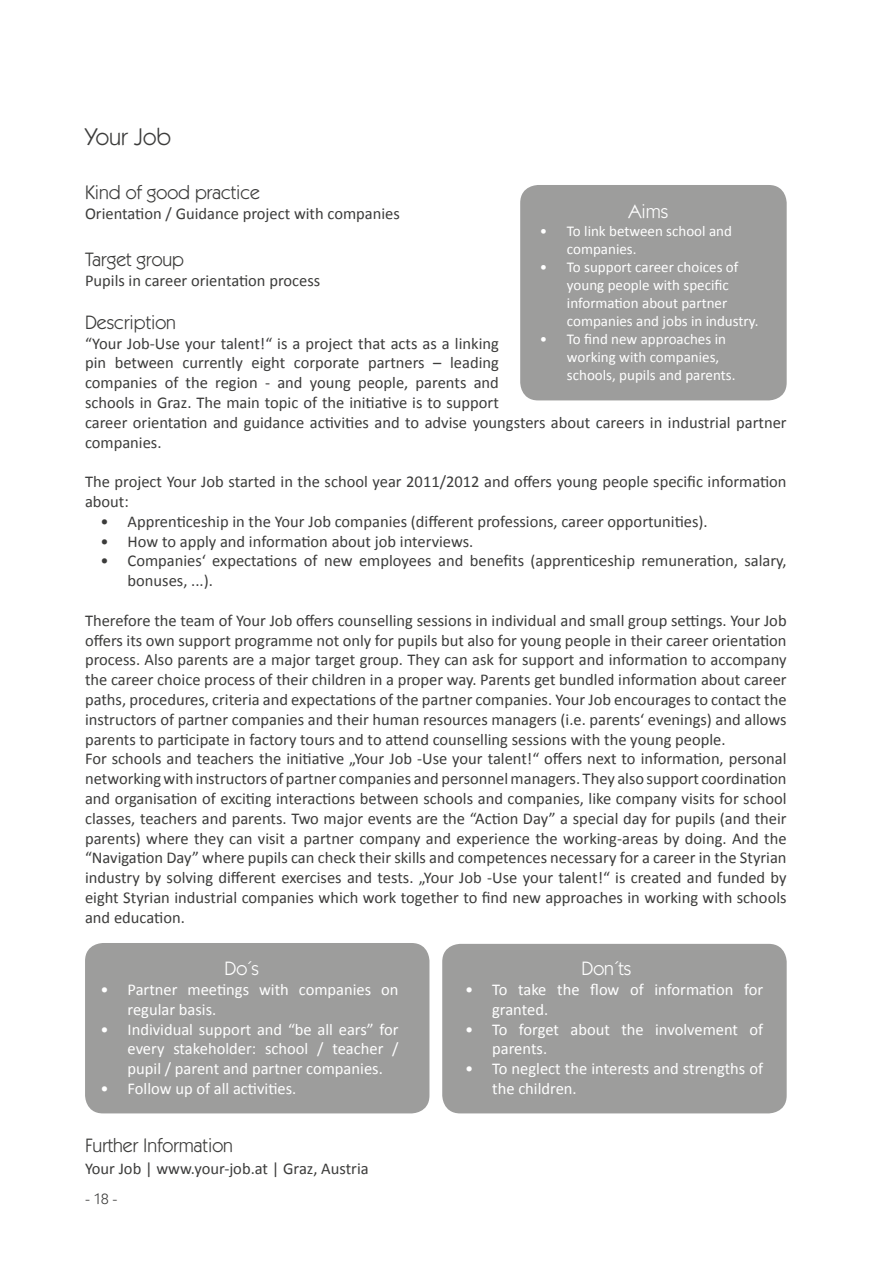
<style>
.page{position:relative;width:893px;height:1263px;background:#fff}
.page>*{position:absolute;margin:0;border:0;box-sizing:border-box;transform-origin:0 0}
.t1{font:24px "ITC Kabel Std";color:#3c3c3b}
.t2{font:19.5px "ITC Kabel Std";color:#3c3c3b}
.t3{font:19.5px "ITC Kabel Std";color:#fff}
.t4{font:16.5px/19.8px "Calibri";color:#3c3c3b}
.t5{font:16.5px/19.8px "Calibri";color:#fff}
.t6{font:15px/18px "Calibri";color:#fff}
.t7{font:15px "ITC Kabel Std";color:#3c3c3b}
</style>
<div class="page">
<div style="left:442px;top:944px;width:345px;height:169px;background:#9d9d9c;border-radius:18px"></div>
<div style="left:85px;top:943px;width:344px;height:170px;background:#9d9d9c;border-radius:18px"></div>
<div style="left:520px;top:185px;width:267px;height:215px;background:#9d9d9c;border-radius:18px"></div>
<h1 class="t1" style="left:85px;top:123px;width:88px">Your Job</h1>
<p class="t2" style="left:85px;top:181px;width:176px">Kind of good practice</p>
<p class="t4" style="left:85px;top:204px;width:316px">Orientation / Guidance project with companies</p>
<p class="t2" style="left:85px;top:248px;width:101px">Target group</p>
<p class="t4" style="left:85px;top:270px;width:237px">Pupils in career orientation process</p>
<p class="t2" style="left:85px;top:311px;width:93px">Description</p>
<p class="t4" style="left:85px;top:333px;width:703px">“Your Job-Use your talent!“ is a project that acts as a linking<br>pin between currently eight corporate partners – leading<br>companies of the region - and young people, parents and<br>schools in Graz. The main topic of the initiative is to support<br>career orientation and guidance activities and to advise youngsters about careers in industrial partner companies.</p>
<p class="t4" style="left:85px;top:472px;width:703px">The project Your Job started in the school year 2011/2012 and offers young people specific information about:</p>
<p class="t4" style="left:101px;top:511px;width:609px">• Apprenticeship in the Your Job companies (different professions, career opportunities).</p>
<p class="t4" style="left:101px;top:531px;width:374px">• How to apply and information about job interviews.</p>
<p class="t4" style="left:128px;top:551px;width:661px;text-indent:-27px">• Companies‘ expectations of new employees and benefits (apprenticeship remuneration, salary, bonuses, ...).</p>
<p class="t4" style="left:85px;top:610px;width:703px">Therefore the team of Your Job offers counselling sessions in individual and small group settings. Your Job offers its own support programme not only for pupils but also for young people in their career orientation process. Also parents are a major target group. They can ask for support and information to accompany the career choice process of their children in a proper way. Parents get bundled information about career paths, procedures, criteria and expectations of the partner companies. Your Job encourages to contact the instructors of partner companies and their human resources managers (i.e. parents‘ evenings) and allows parents to participate in factory tours and to attend counselling sessions with the young people.<br>For schools and teachers the initiative „Your Job -Use your talent!“ offers next to information, personal networking with instructors of partner companies and personnel managers. They also support coordination and organisation of exciting interactions between schools and companies, like company visits for school classes, teachers and parents. Two major events are the “Action Day” a special day for pupils (and their parents) where they can visit a partner company and experience the working-areas by doing. And the “Navigation Day” where pupils can check their skills and competences necessary for a career in the Styrian industry by solving different exercises and tests. „Your Job -Use your talent!“ is created and funded by eight Styrian industrial companies which work together to find new approaches in working with schools and education.</p>
<p class="t3" style="left:628px;top:199px;width:42px">Aims</p>
<p class="t6" style="left:567px;top:222px;width:166px;text-indent:-27px">• To link between school and companies.</p>
<p class="t6" style="left:567px;top:258px;width:193px;text-indent:-27px">• To support career choices of young people with specific information about partner companies and jobs in industry.</p>
<p class="t6" style="left:567px;top:330px;width:170px;text-indent:-27px">• To find new approaches in working with companies, schools, pupils and parents.</p>
<p class="t3" style="left:224px;top:957px;width:36px">Do´s</p>
<p class="t5" style="left:128px;top:980px;width:273px;text-indent:-27px">• Partner meetings with companies on regular basis.</p>
<p class="t5" style="left:128px;top:1019px;width:273px;text-align:justify;text-indent:-27px">• I ndividual support and “be all ears” for every stakeholder: school / teacher / pupil / parent and partner companies.</p>
<p class="t5" style="left:101px;top:1079px;width:197px">• Follow up of all activities.</p>
<p class="t2" style="left:85px;top:1134px;width:149px">Further I nformation</p>
<p class="t4" style="left:85px;top:1159px;width:285px">Your Job | www.your-job.at | Graz, Austria</p>
<p class="t7" style="left:85px;top:1190px;width:34px">- 18 -</p>
<p class="t3" style="left:582px;top:957px;width:51px">Don´ts</p>
<p class="t5" style="left:492px;top:980px;width:273px;text-indent:-27px">• To take the flow of information for granted.</p>
<p class="t5" style="left:492px;top:1019px;width:273px;text-indent:-27px">• To forget about the involvement of parents.</p>
<p class="t5" style="left:492px;top:1059px;width:273px;text-indent:-27px">• To neglect the interests and strengths of the children.</p>
</div>
